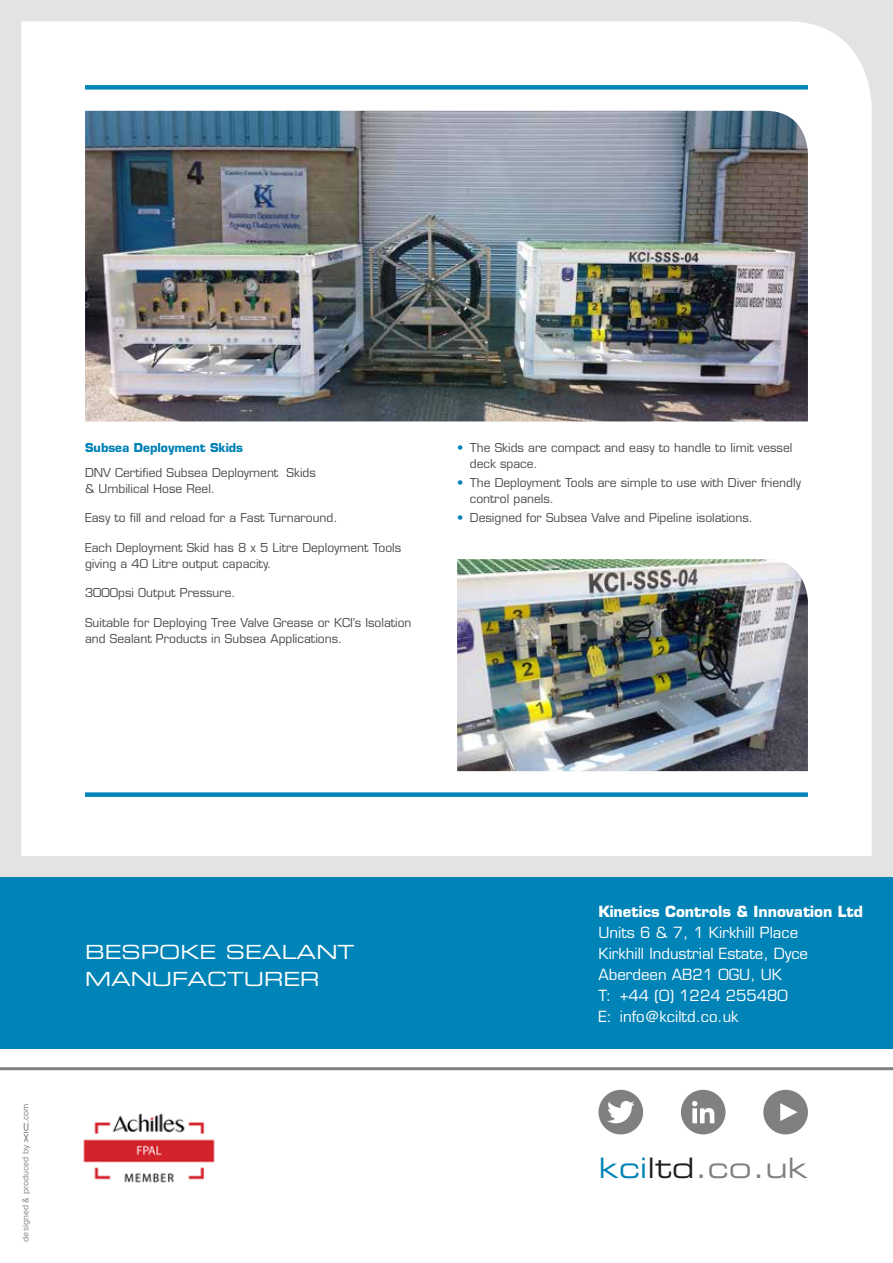
<style>
.page{position:relative;width:893px;height:1263px;background:#fff}
.page>*{position:absolute;margin:0;border:0;box-sizing:border-box;transform-origin:0 0}
.t1{font:28.2px "Eurostile Extended Two";color:#7e8082}
.t2{font:19.5px/27px "Eurostile Extended Two";color:#fff}
.t3{font:15px/21px "Eurostile";color:#fff}
.t4{font:700 15px "Eurostile";color:#fff}
.t5{font:12px/16.5px "Eurostile";color:#4a4b4c}
.t6{font:700 12px "Eurostile";color:#0083b6}
.t7{font:9px "Proxima Nova";color:#7e8082}
.s1{color:#0083b6}
.s2{font-family:"Adrenalin"}
.s3{color:#231f20}
</style>
<div class="page">
<div style="left:0;top:0;width:893px;height:879px;background:#e3e3e4"></div>
<div style="left:21px;top:21px;width:851px;height:835px;background:#fff"></div>
<div style="left:598px;top:1090px;width:45px;height:44px;background:#7e8082;border-radius:50%"></div>
<svg style="left:607px;top:1101px;width:28px;height:22px"></svg>
<div style="left:681px;top:1090px;width:44px;height:44px;background:#7e8082;border-radius:50%"></div>
<svg style="left:692px;top:1101px;width:22px;height:22px"></svg>
<div style="left:763px;top:1090px;width:45px;height:44px;background:#7e8082;border-radius:50%"></div>
<svg style="left:780px;top:1103px;width:17px;height:18px"></svg>
<div style="left:0;top:877px;width:893px;height:172px;background:#0083b6"></div>
<hr style="left:0;top:1067px;width:893px;height:3px;background:#7e8082">
<div style="left:85px;top:85px;width:723px;height:5px;background:#0083b6"></div>
<div style="left:85px;top:792px;width:723px;height:5px;background:#0083b6"></div>
<img style="left:85px;top:111px;width:723px;height:310px">
<img style="left:457px;top:559px;width:351px;height:212px">
<img style="left:83px;top:1113px;width:132px;height:70px">
<p class="t6" style="left:85px;top:440px;width:160px">Subsea Deployment Skids</p>
<p class="t5" style="left:85px;top:464px;width:232px">DNV Certified Subsea Deployment Skids &amp; Umbilical Hose Reel.</p>
<p class="t5" style="left:85px;top:510px;width:254px">Easy to fill and reload for a Fast Turnaround.</p>
<p class="t5" style="left:85px;top:539px;width:318px">Each Deployment Skid has 8 x 5 Litre Deployment Tools giving a 40 Litre output capacity.</p>
<p class="t5" style="left:85px;top:585px;width:152px">3000psi Output Pressure.</p>
<p class="t5" style="left:85px;top:614px;width:328px">Suitable for Deploying Tree Valve Grease or KCI’s Isolation and Sealant Products in Subsea Applications.</p>
<p class="t5" style="left:470px;top:439px;width:324px;text-indent:-13px"><span class="s1">•</span> The Skids are compact and easy to handle to limit vessel deck space.</p>
<p class="t5" style="left:470px;top:474px;width:333px;text-indent:-13px"><span class="s1">•</span> The Deployment Tools are simple to use with Diver friendly control panels.</p>
<p class="t5" style="left:457px;top:509px;width:297px"><span class="s1">•</span> Designed for Subsea Valve and Pipeline isolations.</p>
<p class="t7" style="left:21px;top:1242px;width:140px;rotate:-90deg">designed &amp; produced by <span class="s2">XIC</span>.com</p>
<h2 class="t2" style="left:85px;top:938px;width:271px">BESPOKE SEALANT<br>MANUFACTURER</h2>
<p class="t4" style="left:598px;top:902px;width:266px">Kinetics Controls &amp; Innovation Ltd</p>
<p class="t3" style="left:598px;top:922px;width:211px">Units 6 &amp; 7, 1 Kirkhill Place<br>Kirkhill Industrial Estate, Dyce<br>Aberdeen AB21 0GU, UK<br>T: +44 (0) 1224 255480<br>E: info@kciltd.co.uk</p>
<h1 class="t1" style="left:599px;top:1148px;width:211px"><span class="s1">kci</span><span class="s3">ltd</span>.co.uk</h1>
</div>
